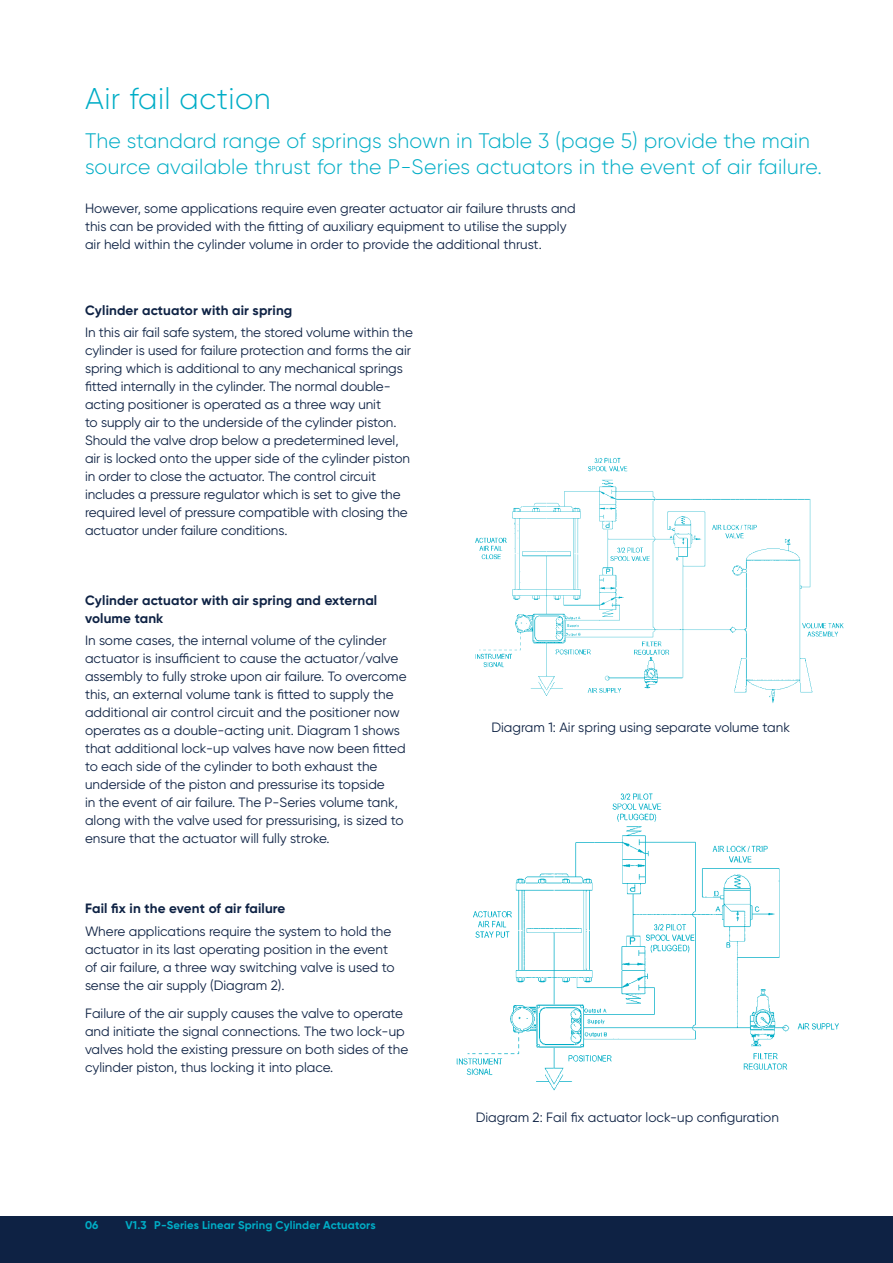
<style>
.page{position:relative;width:893px;height:1263px;background:#fff}
.page>*{position:absolute;margin:0;border:0;box-sizing:border-box;transform-origin:0 0}
.t1{font:300 30px "Gilroy";letter-spacing:.015em;color:#00adc6}
.t2{font:300 21px/25.5px "Gilroy";letter-spacing:.01em;color:#00adc6}
.t3{font:13.5px/18px "Gilroy";color:#0e2244}
.t4{font:700 13.5px/18px "Gilroy";letter-spacing:.01em;color:#0e2244}
.t5{font:700 11.25px "Gilroy";letter-spacing:.01em;color:#00adc6}
</style>
<div class="page">
<img style="left:475px;top:457px;width:369px;height:246px">
<img style="left:456px;top:793px;width:383px;height:298px">
<div style="left:0;top:1216px;width:893px;height:47px;background:#0e2244"></div>
<h1 class="t1" style="left:85px;top:80px;width:187px">Air fail action</h1>
<h2 class="t2" style="left:85px;top:128px;width:738px">The standard range of springs shown in Table 3 (page 5) provide the main source available thrust for the P-Series actuators in the event of air failure.</h2>
<p class="t3" style="left:85px;top:199px;width:492px">However, some applications require even greater actuator air failure thrusts and this can be provided with the fitting of auxiliary equipment to utilise the supply air held within the cylinder volume in order to provide the additional thrust.</p>
<p class="t4" style="left:85px;top:301px;width:209px">Cylinder actuator with air spring</p>
<p class="t3" style="left:85px;top:323px;width:329px">In this air fail safe system, the stored volume within the cylinder is used for failure protection and forms the air spring which is additional to any mechanical springs fitted internally in the cylinder. The normal double&shy;acting positioner is operated as a three way unit<br>to supply air to the underside of the cylinder piston.<br>Should the valve drop below a predetermined level, air is locked onto the upper side of the cylinder piston in order to close the actuator. The control circuit includes a pressure regulator which is set to give the required level of pressure compatible with closing the actuator under failure conditions.</p>
<p class="t4" style="left:85px;top:591px;width:294px">Cylinder actuator with air spring and external volume tank</p>
<p class="t3" style="left:85px;top:631px;width:323px">In some cases, the internal volume of the cylinder actuator is insufficient to cause the actuator/valve assembly to fully stroke upon air failure. To overcome this, an external volume tank is fitted to supply the additional air control circuit and the positioner now operates as a double-acting unit. Diagram 1 shows that additional lock-up valves have now been fitted to each side of the cylinder to both exhaust the underside of the piston and pressurise its topside<br>in the event of air failure. The P-Series volume tank, along with the valve used for pressurising, is sized to ensure that the actuator will fully stroke.</p>
<p class="t4" style="left:85px;top:899px;width:202px">Fail fix in the event of air failure</p>
<p class="t3" style="left:85px;top:922px;width:311px">Where applications require the system to hold the actuator in its last operating position in the event of air failure, a three way switching valve is used to sense the air supply (Diagram 2).</p>
<p class="t3" style="left:85px;top:1004px;width:325px">Failure of the air supply causes the valve to operate and initiate the signal connections. The two lock-up valves hold the existing pressure on both sides of the cylinder piston, thus locking it into place.</p>
<p class="t5" style="left:85px;top:1218px;width:15px">06</p>
<p class="t5" style="left:126px;top:1218px;width:252px">V1.3 P-Series Linear Spring Cylinder Actuators</p>
<p class="t3" style="left:491px;top:718px;width:300px">Diagram 1: Air spring using separate volume tank</p>
<p class="t3" style="left:476px;top:1108px;width:305px">Diagram 2: Fail fix actuator lock-up configuration</p>
</div>
